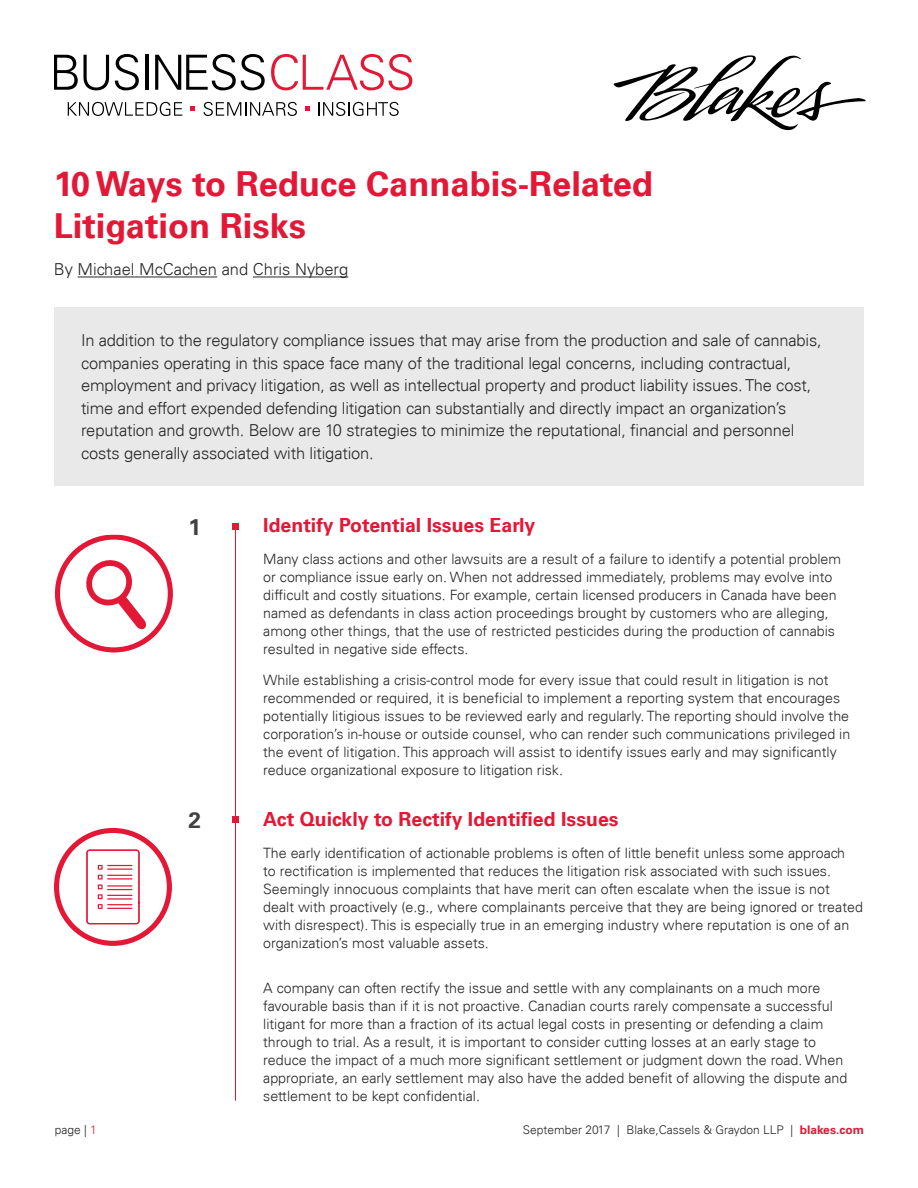
<style>
.page{position:relative;width:918px;height:1188px;background:#fff}
.page>*{position:absolute;margin:0;border:0;box-sizing:border-box;transform-origin:0 0}
.t1{font:700 34.5px/41.4px "Univers 65";color:#e31837}
.t2{font:700 22.5px "Univers 65";color:#414042}
.t3{font:700 19.5px "Univers 65";color:#e31837}
.t4{font:300 16.5px/22.5px "Univers 45";letter-spacing:-.01em;color:#292829}
.t5{font:300 14.25px/18px "Univers 45";color:#292829}
.t6{font:300 12px "Univers 45";color:#292829}
.s1{color:#e31837}
.s2{font-family:"Univers 65";font-weight:700;color:#e31837}
</style>
<div class="page">
<hr style="left:78px;top:277px;width:139px;height:1px;background:#292829">
<hr style="left:253px;top:277px;width:95px;height:1px;background:#292829">
<svg style="left:54px;top:55px;width:55px;height:35px"></svg>
<svg style="left:115px;top:54px;width:24px;height:36px"></svg>
<hr style="left:145px;top:55px;width:4px;height:35px;background:#000">
<svg style="left:155px;top:54px;width:110px;height:36px"></svg>
<svg style="left:271px;top:54px;width:141px;height:36px"></svg>
<svg style="left:68px;top:102px;width:114px;height:14px"></svg>
<svg style="left:204px;top:102px;width:93px;height:14px"></svg>
<svg style="left:318px;top:102px;width:81px;height:14px"></svg>
<svg style="left:191px;top:107px;width:4px;height:4px"></svg>
<svg style="left:305px;top:107px;width:5px;height:4px"></svg>
<svg style="left:613px;top:55px;width:253px;height:76px"></svg>
<div style="left:54px;top:307px;width:810px;height:179px;background:#e9e9ea"></div>
<hr style="left:235px;top:526px;width:1px;height:575px;background:#e31837">
<div style="left:232px;top:523px;width:7px;height:6px;background:#e31837"></div>
<div style="left:232px;top:816px;width:7px;height:7px;background:#e31837"></div>
<svg style="left:55px;top:535px;width:118px;height:118px"></svg>
<svg style="left:54px;top:828px;width:118px;height:118px"></svg>
<hr style="left:107px;top:868px;width:25px;height:2px;background:#e31837">
<h1 class="t1" style="left:54px;top:164px;width:601px">10 Ways to Reduce Cannabis-Related<br>Litigation Risks</h1>
<p class="t4" style="left:54px;top:258px;width:296px">By Michael McCachen and Chris Nyberg</p>
<p class="t4" style="left:81px;top:329px;width:742px">In addition to the regulatory compliance issues that may arise from the production and sale of cannabis, companies operating in this space face many of the traditional legal concerns, including contractual, employment and privacy litigation, as well as intellectual property and product liability issues. The cost, time and effort expended defending litigation can substantially and directly impact an organization’s reputation and growth. Below are 10 strategies to minimize the reputational, financial and personnel costs generally associated with litigation.</p>
<h2 class="t2" style="left:189px;top:513px;width:14px">1</h2>
<h2 class="t2" style="left:189px;top:807px;width:14px">2</h2>
<h3 class="t3" style="left:263px;top:514px;width:274px">Identify Potential Issues Early</h3>
<p class="t5" style="left:263px;top:550px;width:579px">Many class actions and other lawsuits are a result of a failure to identify a potential problem or compliance issue early on. When not addressed immediately, problems may evolve into difficult and costly situations. For example, certain licensed producers in Canada have been named as defendants in class action proceedings brought by customers who are alleging, among other things, that the use of restricted pesticides during the production of cannabis resulted in negative side effects.</p>
<p class="t5" style="left:263px;top:671px;width:589px">While establishing a crisis-control mode for every issue that could result in litigation is not recommended or required, it is beneficial to implement a reporting system that encourages potentially litigious issues to be reviewed early and regularly. The reporting should involve the corporation’s in-house or outside counsel, who can render such communications privileged in the event of litigation. This approach will assist to identify issues early and may significantly reduce organizational exposure to litigation risk.</p>
<h3 class="t3" style="left:263px;top:808px;width:357px">Act Quickly to Rectify Identified Issues</h3>
<p class="t5" style="left:263px;top:844px;width:601px">The early identification of actionable problems is often of little benefit unless some approach<br>to rectification is implemented that reduces the litigation risk associated with such issues.<br>Seemingly innocuous complaints that have merit can often escalate when the issue is not dealt with proactively (e.g., where complainants perceive that they are being ignored or treated with disrespect). This is especially true in an emerging industry where reputation is one of an organization’s most valuable assets.</p>
<p class="t5" style="left:263px;top:979px;width:586px">A company can often rectify the issue and settle with any complainants on a much more favourable basis than if it is not proactive. Canadian courts rarely compensate a successful litigant for more than a fraction of its actual legal costs in presenting or defending a claim through to trial. As a result, it is important to consider cutting losses at an early stage to reduce the impact of a much more significant settlement or judgment down the road. When appropriate, an early settlement may also have the added benefit of allowing the dispute and settlement to be kept confidential.</p>
<p class="t6" style="left:55px;top:1123px;width:44px">page | <span class="s1">1</span></p>
<p class="t6" style="left:523px;top:1123px;width:343px">September 2017 | Blake,Cassels &amp; Graydon LLP | <span class="s2">blakes.com</span></p>
</div>
